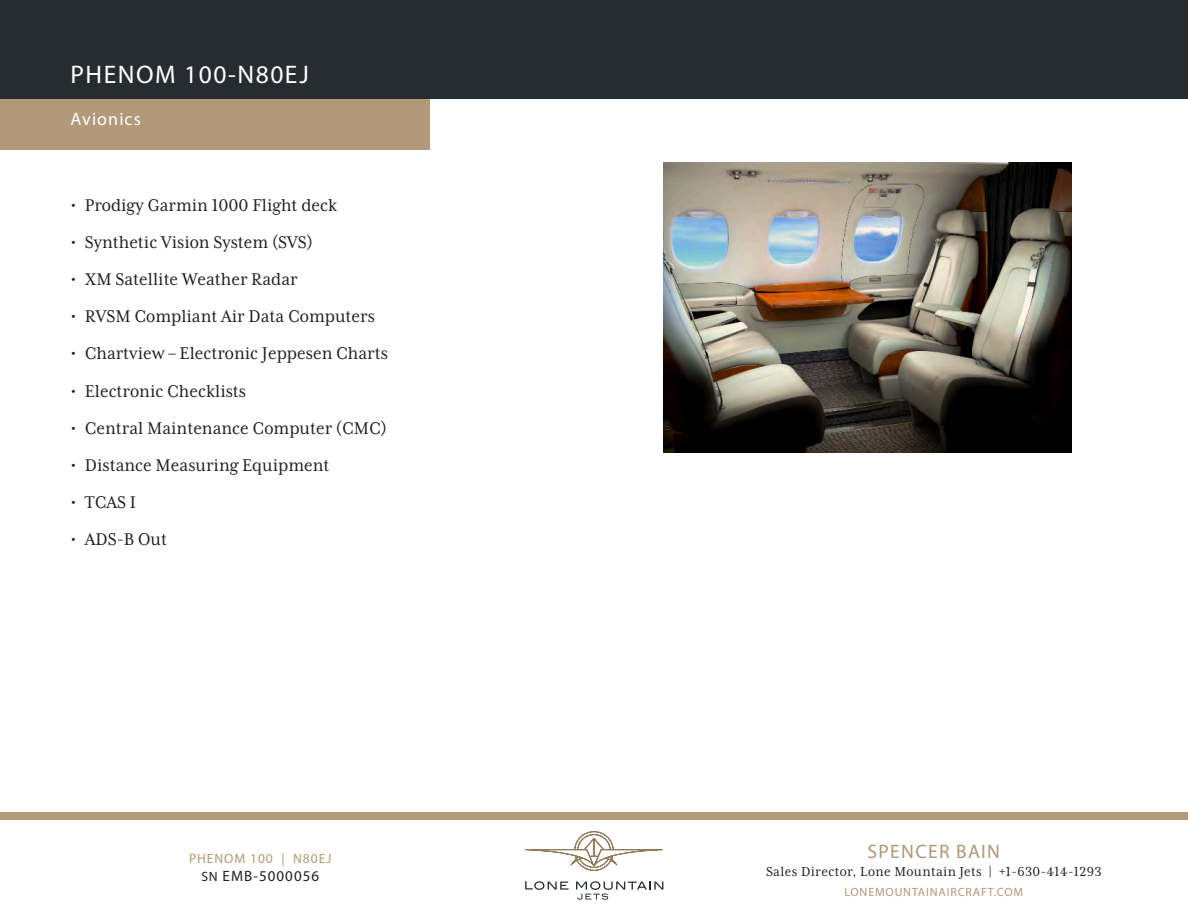
<style>
.page{position:relative;width:1188px;height:918px;background:#fff}
.page>*{position:absolute;margin:0;border:0;box-sizing:border-box;transform-origin:0 0}
.Aircraft_Model_page{font:25.5px "Myriad Pro";letter-spacing:.06em;color:#fff}
.t1{font:19.5px "Mrs Eaves XL Serif Nar OT";color:#231f20}
.Sales_Name{font:19.5px "Myriad Pro";letter-spacing:.07em;color:#b09879}
.White_text_page_subh{font:18px "Myriad Pro";letter-spacing:.06em;color:#fff}
.Sales_Contact_info{font:15px "Mrs Eaves XL Serif Nar OT";letter-spacing:.025em;color:#231f20}
.t2{font:15px "Myriad Pro";letter-spacing:.07em;color:#231f20}
.t3{font:13.5px "Myriad Pro";letter-spacing:.07em;color:#b19979}
.Gold_head{font:12px "Myriad Pro";letter-spacing:.07em;color:#b09879}
.s1{font-size:13.5px}
</style>
<div class="page">
<div style="left:0;top:812px;width:1188px;height:8px;background:#b19979"></div>
<svg style="left:525px;top:881px;width:44px;height:9px"></svg>
<svg style="left:576px;top:881px;width:87px;height:19px"></svg>
<svg style="left:525px;top:831px;width:138px;height:40px"></svg>
<div style="left:0;top:98px;width:430px;height:52px;background:#b19979"></div>
<div style="left:0;top:0;width:1188px;height:98px;background:#262c31"></div>
<img style="left:663px;top:163px;width:409px;height:289px">
<p class="Aircraft_Model_page" style="left:71px;top:59px;width:240px">PHENOM 100-N80EJ</p>
<p class="White_text_page_subh" style="left:71px;top:108px;width:72px">Avionics</p>
<p class="t1" style="left:71px;top:194px;width:268px">• Prodigy Garmin 1000 Flight deck</p>
<p class="t1" style="left:71px;top:232px;width:243px">• Synthetic Vision System (SVS)</p>
<p class="t1" style="left:71px;top:269px;width:228px">• XM Satellite Weather Radar</p>
<p class="t1" style="left:71px;top:306px;width:305px">• RVSM Compliant Air Data Computers</p>
<p class="t1" style="left:71px;top:343px;width:318px">• Chartview – Electronic Jeppesen Charts</p>
<p class="t1" style="left:71px;top:380px;width:176px">• Electronic Checklists</p>
<p class="t1" style="left:71px;top:417px;width:317px">• Central Maintenance Computer (CMC)</p>
<p class="t1" style="left:71px;top:454px;width:260px">• Distance Measuring Equipment</p>
<p class="t1" style="left:71px;top:492px;width:66px">• TCAS I</p>
<p class="t1" style="left:71px;top:529px;width:97px">• ADS-B Out</p>
<p class="t3" style="left:189px;top:850px;width:144px">PHENOM 100 | N80EJ</p>
<p class="t2" style="left:201px;top:867px;width:119px"><span class="s1">SN</span> EMB-5000056</p>
<p class="Sales_Name" style="left:868px;top:840px;width:134px">SPENCER BAIN</p>
<p class="Sales_Contact_info" style="left:766px;top:864px;width:337px">Sales Director, Lone Mountain Jets | +1-630-414-1293</p>
<p class="Gold_head" style="left:844px;top:884px;width:180px">LONEMOUNTAINAIRCRAFT.COM</p>
</div>
